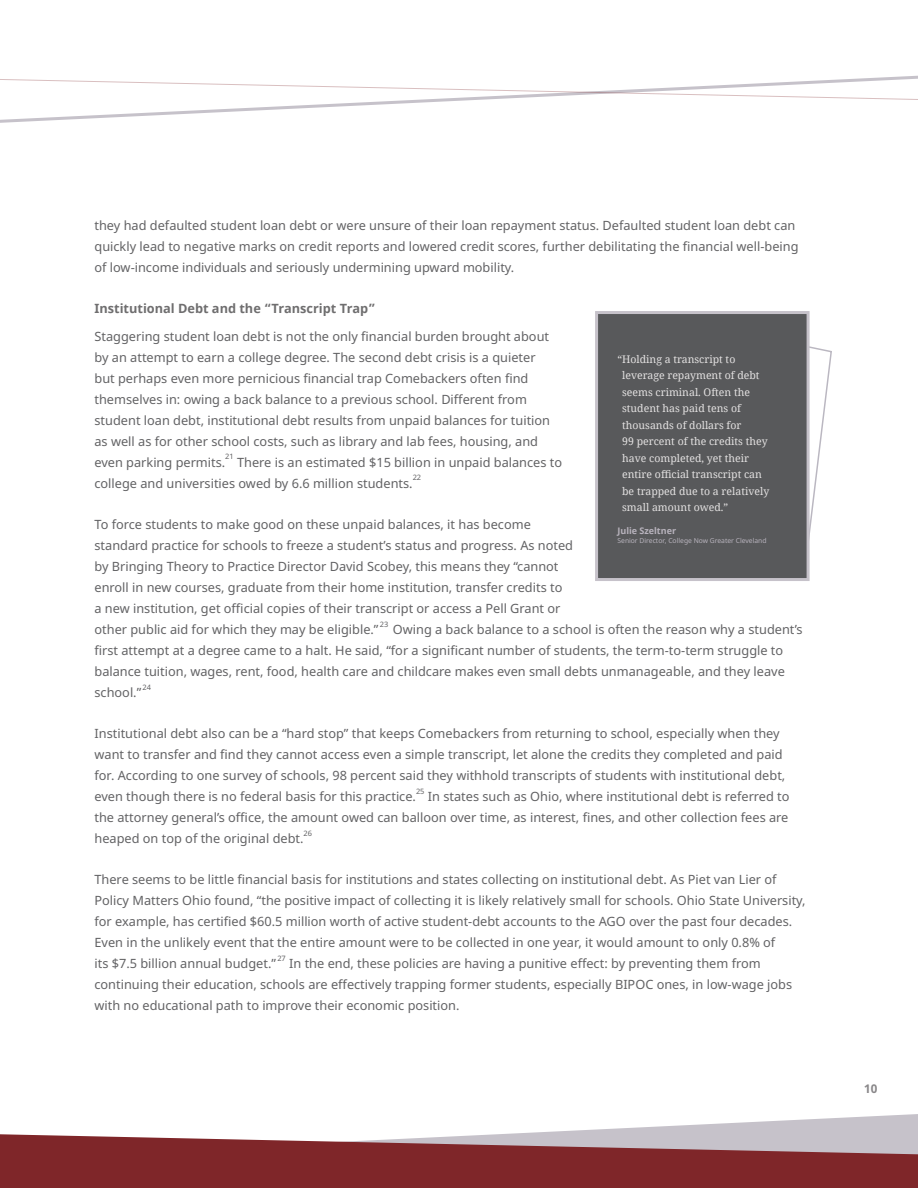
<style>
.page{position:relative;width:918px;height:1188px;background:#fff}
.page>*{position:absolute;margin:0;border:0;box-sizing:border-box;transform-origin:0 0}
.t1{font:12.75px/21px "Noto Sans";color:#626264}
.t2{font:700 12.75px "Noto Sans";color:#6f6e6f}
.t3{font:700 12px "Noto Sans";color:#8a888a}
.t4{font:10.5px/16.5px "Noto Serif";color:#e3e1e1}
.t5{font:700 9px "Noto Sans";color:#b8b3bd}
.t6{font:7.5px "Noto Sans";color:#626264}
.t7{font:6.75px "Noto Sans";color:#b8b3bd}
</style>
<div class="page">
<svg style="left:506px;top:1114px;width:412px;height:20px"></svg>
<svg style="left:0;top:1134px;width:918px;height:54px;background:#8e4649"></svg>
<svg style="left:0;top:101px;width:451px;height:22px"></svg>
<svg style="left:0;top:75px;width:918px;height:26px"></svg>
<svg style="left:810px;top:346px;width:22px;height:186px"></svg>
<div style="left:595px;top:311px;width:215px;height:270px;background:#58595b;border:3px solid #c6c2ca"></div>
<p class="t1" style="left:94px;top:215px;width:706px">they had defaulted student loan debt or were unsure of their loan repayment status. Defaulted student loan debt can quickly lead to negative marks on credit reports and lowered credit scores, further debilitating the financial well-being of low-income individuals and seriously undermining upward mobility.</p>
<p class="t2" style="left:94px;top:299px;width:282px">Institutional Debt and the “Transcript Trap”</p>
<p class="t1" style="left:94px;top:326px;width:457px">Staggering student loan debt is not the only financial burden brought about by an attempt to earn a college degree. The second debt crisis is a quieter but perhaps even more pernicious financial trap Comebackers often find themselves in: owing a back balance to a previous school. Different from student loan debt, institutional debt results from unpaid balances for tuition as well as for other school costs, such as library and lab fees, housing, and even parking permits.</p>
<p class="t4" style="left:622px;top:350px;width:149px;text-indent:-5px">“Holding a transcript to leverage repayment of debt seems criminal. Often the student has paid tens of thousands of dollars for<br>99 percent of the credits they have completed, yet their entire official transcript can be trapped due to a relatively small amount owed.”</p>
<p class="t5" style="left:617px;top:524px;width:60px">Julie Szeltner</p>
<p class="t7" style="left:617px;top:535px;width:151px">Senior Director, College Now Greater Cleveland</p>
<p class="t6" style="left:225px;top:451px;width:10px">21</p>
<p class="t1" style="left:94px;top:452px;width:469px;text-indent:143px">There is an estimated $15 billion in unpaid balances to college and universities owed by 6.6 million students.</p>
<p class="t6" style="left:413px;top:472px;width:10px">22</p>
<p class="t1" style="left:94px;top:514px;width:480px">To force students to make good on these unpaid balances, it has become standard practice for schools to freeze a student’s status and progress. As noted by Bringing Theory to Practice Director David Scobey, this means they “cannot enroll in new courses, graduate from their home institution, transfer credits to<br>a new institution, get official copies of their transcript or access a Pell Grant or other public aid for which they may be eligible.”</p>
<p class="t6" style="left:380px;top:619px;width:10px">23</p>
<p class="t1" style="left:94px;top:619px;width:710px;text-indent:298px">Owing a back balance to a school is often the reason why a student’s first attempt at a degree came to a halt. He said, “for a significant number of students, the term-to-term struggle to balance tuition, wages, rent, food, health care and childcare makes even small debts unmanageable, and they leave school.”</p>
<p class="t6" style="left:143px;top:682px;width:10px">24</p>
<p class="t1" style="left:94px;top:723px;width:692px">Institutional debt also can be a “hard stop” that keeps Comebackers from returning to school, especially when they want to transfer and find they cannot access even a simple transcript, let alone the credits they completed and paid for. According to one survey of schools, 98 percent said they withhold transcripts of students with institutional debt, even though there is no federal basis for this practice.</p>
<p class="t6" style="left:416px;top:786px;width:10px">25</p>
<p class="t1" style="left:94px;top:786px;width:697px;text-align:justify;text-indent:333px">In states such as Ohio, where institutional debt is referred to the attorney general’s office, the amount owed can balloon over time, as interest, fines, and other collection fees are heaped on top of the original debt.</p>
<p class="t6" style="left:304px;top:828px;width:10px">26</p>
<p class="t1" style="left:94px;top:870px;width:713px">There seems to be little financial basis for institutions and states collecting on institutional debt. As Piet van Lier of Policy Matters Ohio found, “the positive impact of collecting it is likely relatively small for schools. Ohio State University, for example, has certified $60.5 million worth of active student-debt accounts to the AGO over the past four decades.<br>Even in the unlikely event that the entire amount were to be collected in one year, it would amount to only 0.8% of<br>its $7.5 billion annual budget.”</p>
<p class="t6" style="left:277px;top:953px;width:10px">27</p>
<p class="t1" style="left:94px;top:954px;width:699px;text-indent:195px">In the end, these policies are having a punitive effect: by preventing them from continuing their education, schools are effectively trapping former students, especially BIPOC ones, in low-wage jobs with no educational path to improve their economic position.</p>
<p class="t3" style="left:864px;top:1080px;width:15px">10</p>
</div>
